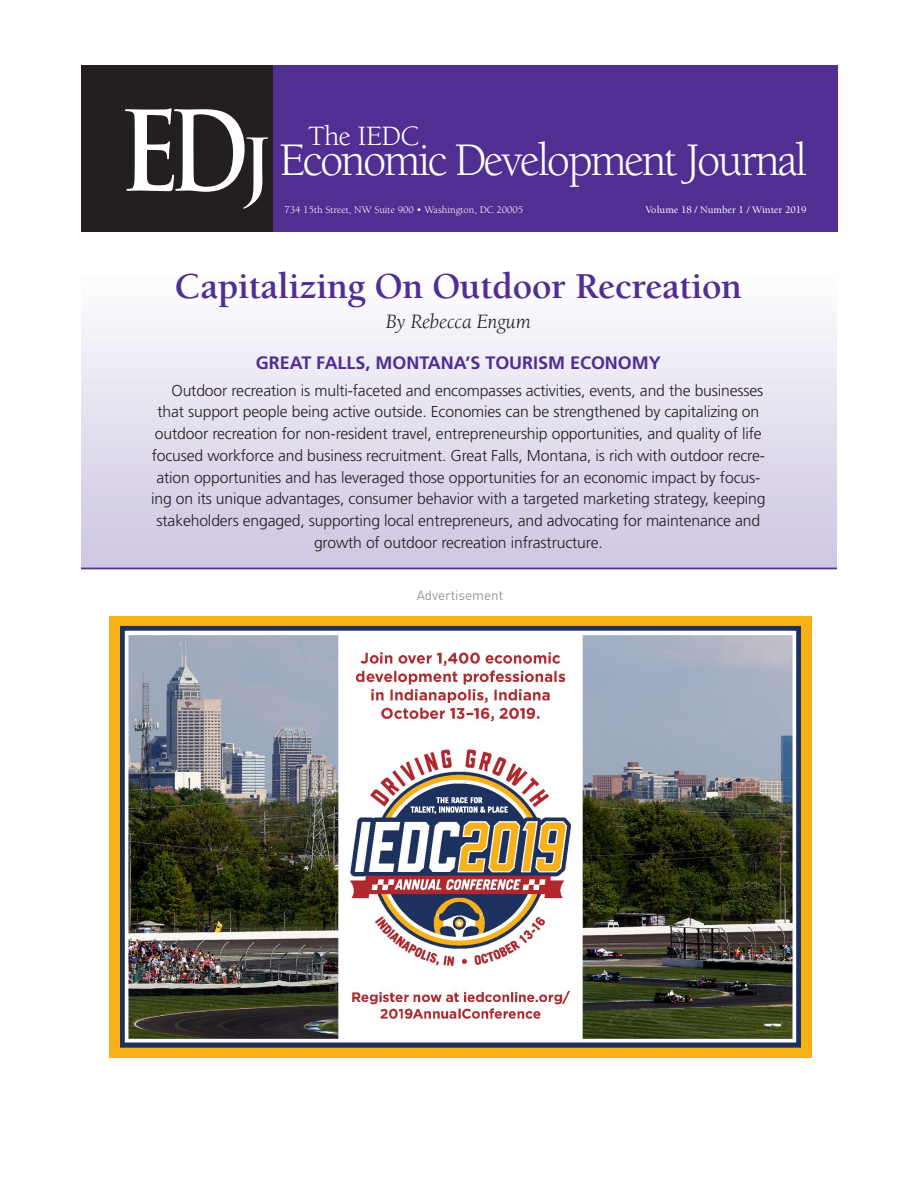
<style>
.page{position:relative;width:918px;height:1188px;background:#fff}
.page>*{position:absolute;margin:0;border:0;box-sizing:border-box;transform-origin:0 0}
.t1{font:48px "Berkeley";letter-spacing:-.055em;color:#fff}
.BackPgs_Head{font:700 37.5px "Berkeley";letter-spacing:-.01em;color:#502e92}
.t2{font:28.8px "Berkeley";letter-spacing:-.02em;color:#fff}
.BackPgs_Author{font:italic 21px "Berkeley";letter-spacing:-.01em;color:#231f20}
.BackPgs_Subhead{font:700 18px "Frutiger";color:#502e92}
.BackPgs_Text{font:300 15.75px "Frutiger";letter-spacing:-.01em;color:#231f20}
.Chart_Body_Copy{font:13.5px "DIN";letter-spacing:-.005em;color:#939598}
.t3{font:10.35px "Berkeley";color:#fff}
.t4{font:500 10.35px "Berkeley";color:#fff}
.s1{font-family:"Trajan";font-weight:700;font-size:108px}
.s2{font-family:"Trajan";font-weight:700;font-size:70.2px}
</style>
<div class="page">
<div style="left:81px;top:66px;width:756px;height:166px;background:#502e92"></div>
<div style="left:81px;top:66px;width:192px;height:166px;background:#231f20"></div>
<div style="left:81px;top:274px;width:756px;height:295px;background:linear-gradient(to bottom,#fdfdfe,#cdc5e1)"></div>
<hr style="left:81px;top:568px;width:756px;height:1px;background:#502e92">
<img style="left:109px;top:616px;width:703px;height:441px">
<h1 class="t1" style="left:119px;top:134px;width:690px"><span class="s1">ED</span><span class="s2">j</span> Economic Development Journal</h1>
<h3 class="t2" style="left:308px;top:120px;width:113px">The IEDC</h3>
<p class="t3" style="left:284px;top:205px;width:240px">734 15th Street, NW Suite 900 • Washington, DC 20005</p>
<p class="t4" style="left:646px;top:205px;width:163px">Volume 18 / Number 1 / Winter 2019</p>
<p class="BackPgs_Head" style="left:175px;top:266px;width:569px">Capitalizing On Outdoor Recreation</p>
<p class="BackPgs_Author" style="left:386px;top:311px;width:146px">By Rebecca Engum</p>
<p class="BackPgs_Subhead" style="left:256px;top:353px;width:406px">GREAT FALLS, MONTANA’S TOURISM ECONOMY</p>
<p class="BackPgs_Text" style="left:171px;top:381px;width:593px">Outdoor recreation is multi-faceted and encompasses activities, events, and the businesses</p>
<p class="BackPgs_Text" style="left:157px;top:403px;width:603px">that support people being active outside. Economies can be strengthened by capitalizing on</p>
<p class="BackPgs_Text" style="left:155px;top:425px;width:608px">outdoor recreation for non-resident travel, entrepreneurship opportunities, and quality of life</p>
<p class="BackPgs_Text" style="left:152px;top:447px;width:615px">focused workforce and business recruitment. Great Falls, Montana, is rich with outdoor recre-</p>
<p class="BackPgs_Text" style="left:156px;top:468px;width:605px">ation opportunities and has leveraged those opportunities for an economic impact by focus-</p>
<p class="BackPgs_Text" style="left:151px;top:490px;width:616px">ing on its unique advantages, consumer behavior with a targeted marketing strategy, keeping</p>
<p class="BackPgs_Text" style="left:157px;top:512px;width:605px">stakeholders engaged, supporting local entrepreneurs, and advocating for maintenance and</p>
<p class="BackPgs_Text" style="left:314px;top:534px;width:290px">growth of outdoor recreation infrastructure.</p>
<p class="Chart_Body_Copy" style="left:417px;top:586px;width:88px">Advertisement</p>
</div>
